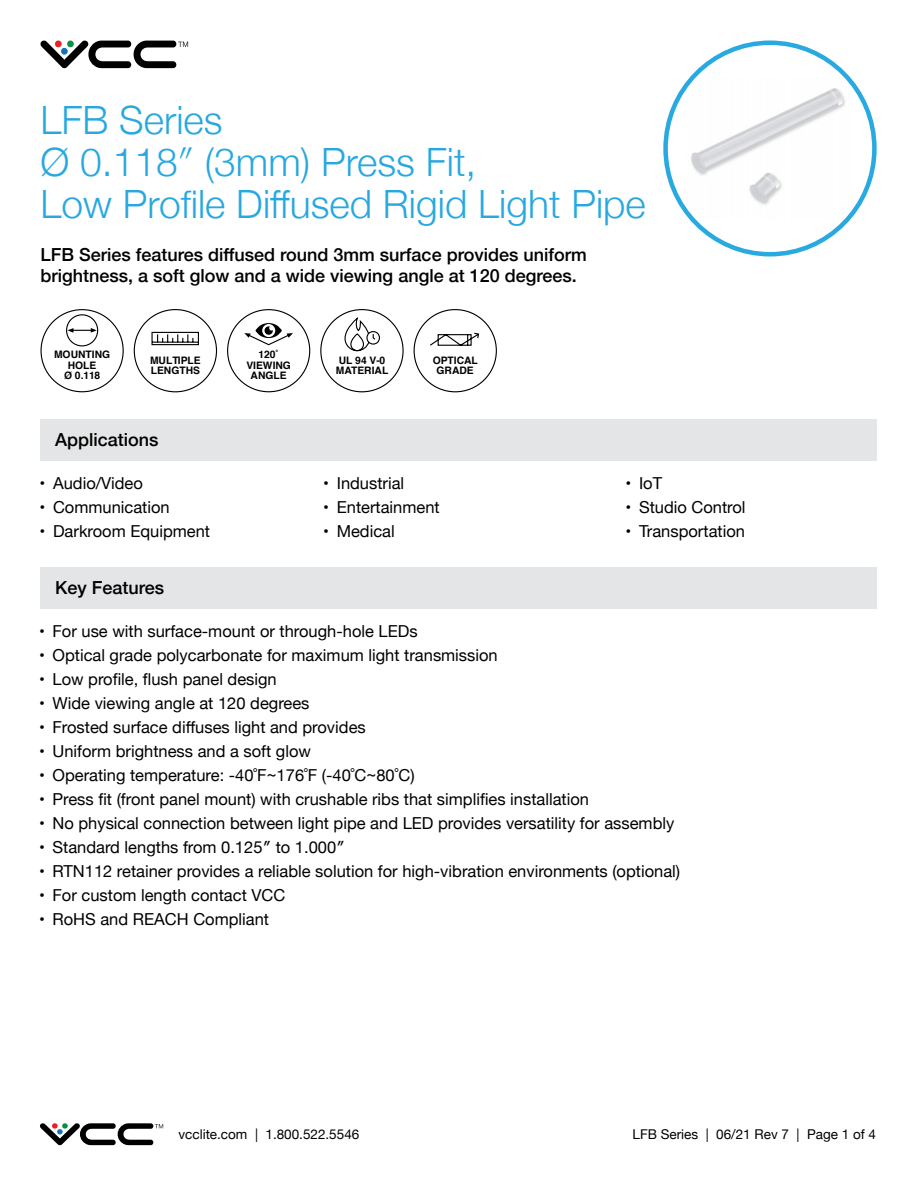
<style>
.page{position:relative;width:918px;height:1188px;background:#fff}
.page>*{position:absolute;margin:0;border:0;box-sizing:border-box;transform-origin:0 0}
.t1{font:300 39px "Helvetica Neue";color:#28a8df}
.t2{font:500 18px/21px "Helvetica Neue";color:#000}
.t3{font:16.5px "Helvetica Neue";color:#000}
.t4{font:13.5px "Helvetica Neue";color:#000}
.t5{font:700 10.35px/10.4px "Helvetica";color:#000;text-align:center}
</style>
<div class="page">
<svg style="left:40px;top:1123px;width:123px;height:23px"></svg>
<div style="left:40px;top:419px;width:838px;height:42px;background:#e4e5e6"></div>
<div style="left:40px;top:568px;width:838px;height:41px;background:#e4e5e6"></div>
<img style="left:669px;top:76px;width:195px;height:145px">
<svg style="left:40px;top:40px;width:148px;height:29px"></svg>
<div style="left:66px;top:314px;width:32px;height:32px;border:1px solid #000;border-radius:50%"></div>
<svg style="left:67px;top:309px;width:337px;height:84px"></svg>
<svg style="left:413px;top:309px;width:84px;height:84px"></svg>
<p class="t1" style="left:40px;top:89px;width:184px">LFB Series</p>
<p class="t1" style="left:40px;top:131px;width:437px">Ø 0.118″ (3mm) Press Fit,</p>
<p class="t1" style="left:40px;top:173px;width:607px">Low Profile Diffused Rigid Light Pipe</p>
<p class="t2" style="left:40px;top:242px;width:548px">LFB Series features diffused round 3mm surface provides uniform brightness, a soft glow and a wide viewing angle at 120 degrees.</p>
<p class="t5" style="left:54px;top:350px;width:58px">MOUNTING<br>HOLE<br>Ø 0.118</p>
<p class="t5" style="left:150px;top:355px;width:52px;text-align:left">MULTIPLE<br>LENGTHS</p>
<p class="t5" style="left:246px;top:350px;width:46px">120˚<br>VIEWING<br>ANGLE</p>
<p class="t5" style="left:336px;top:355px;width:54px;text-align:left">UL 94 V-0<br>MATERIAL</p>
<p class="t5" style="left:433px;top:355px;width:47px">OPTICAL<br>GRADE</p>
<p class="t2" style="left:55px;top:428px;width:105px">Applications</p>
<p class="t3" style="left:40px;top:471px;width:105px">• Audio/Video</p>
<p class="t3" style="left:40px;top:495px;width:132px">• Communication</p>
<p class="t3" style="left:40px;top:519px;width:172px">• Darkroom Equipment</p>
<p class="t2" style="left:55px;top:576px;width:111px">Key Features</p>
<p class="t3" style="left:323px;top:471px;width:83px">• Industrial</p>
<p class="t3" style="left:323px;top:495px;width:118px">• Entertainment</p>
<p class="t3" style="left:323px;top:519px;width:73px">• Medical</p>
<p class="t3" style="left:626px;top:471px;width:38px">• IoT</p>
<p class="t3" style="left:626px;top:495px;width:122px">• Studio Control</p>
<p class="t3" style="left:626px;top:519px;width:121px">• Transportation</p>
<p class="t3" style="left:39px;top:620px;width:380px">• For use with surface-mount or through-hole LEDs</p>
<p class="t3" style="left:39px;top:644px;width:460px">• Optical grade polycarbonate for maximum light transmission</p>
<p class="t3" style="left:39px;top:668px;width:239px">• Low profile, flush panel design</p>
<p class="t3" style="left:39px;top:692px;width:272px">• Wide viewing angle at 120 degrees</p>
<p class="t3" style="left:39px;top:716px;width:328px">• Frosted surface diffuses light and provides</p>
<p class="t3" style="left:39px;top:740px;width:274px">• Uniform brightness and a soft glow</p>
<p class="t3" style="left:39px;top:764px;width:377px">• Operating temperature: -40˚F~176˚F (-40˚C~80˚C)</p>
<p class="t3" style="left:39px;top:788px;width:552px">• Press fit (front panel mount) with crushable ribs that simplifies installation</p>
<p class="t3" style="left:39px;top:812px;width:637px">• No physical connection between light pipe and LED provides versatility for assembly</p>
<p class="t3" style="left:39px;top:836px;width:307px">• Standard lengths from 0.125″ to 1.000″</p>
<p class="t3" style="left:39px;top:860px;width:643px">• RTN112 retainer provides a reliable solution for high-vibration environments (optional)</p>
<p class="t3" style="left:39px;top:884px;width:248px">• For custom length contact VCC</p>
<p class="t3" style="left:39px;top:908px;width:232px">• RoHS and REACH Compliant</p>
<p class="t4" style="left:178px;top:1125px;width:182px">vcclite.com | 1.800.522.5546</p>
<p class="t4" style="left:633px;top:1125px;width:245px">LFB Series | 06/21 Rev 7 | Page 1 of 4</p>
</div>
